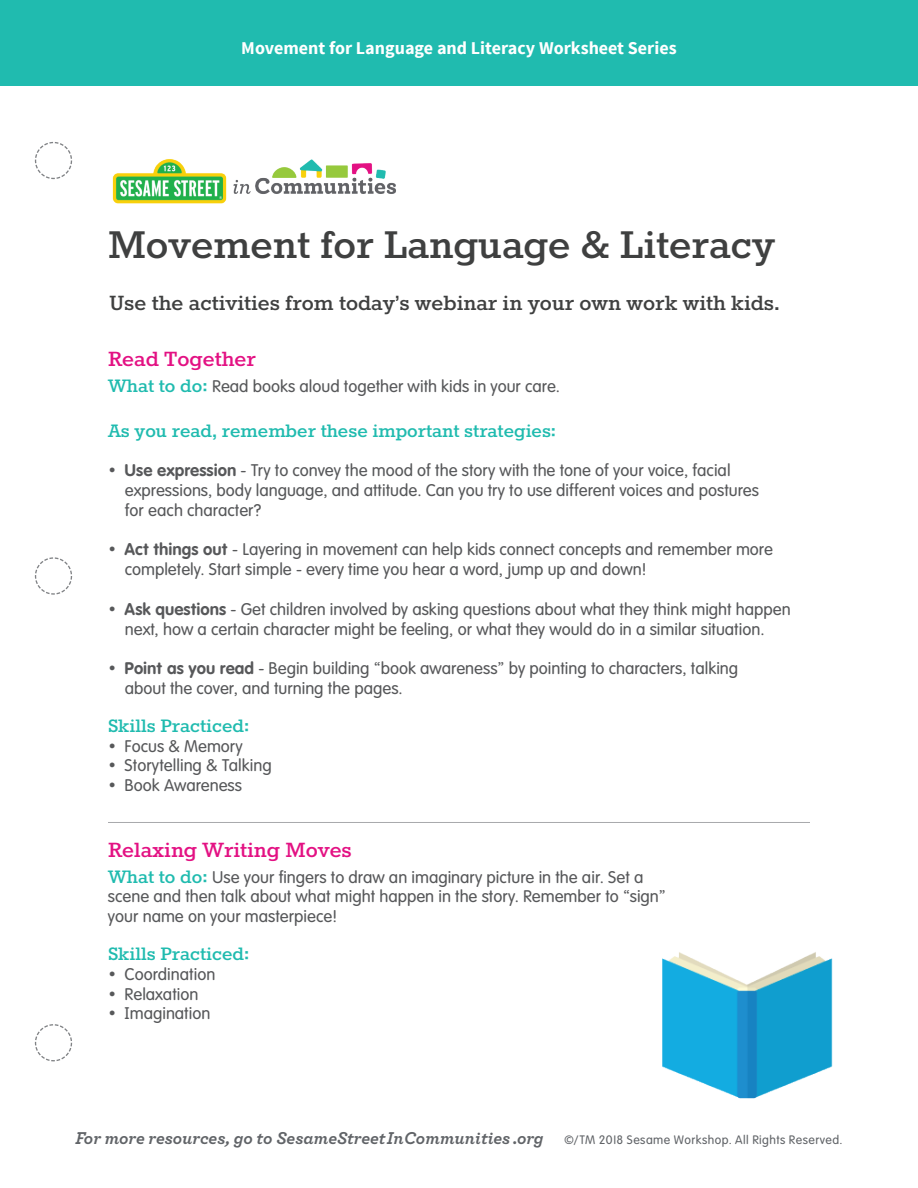
<style>
.page{position:relative;width:918px;height:1188px;background:#fff}
.page>*{position:absolute;margin:0;border:0;box-sizing:border-box;transform-origin:0 0}
.t1{font:700 45px "Rokkitt";color:#3f4040}
.t2{font:700 24px "Rokkitt";color:#3f4040}
.t3{font:700 24px "Rokkitt";color:#e31183}
.t4{font:700 21px "Rokkitt";color:#20bbaf}
.t5{font:italic 700 18px "Archer";color:#616468}
.t6{font:700 18px "Source Sans Pro";color:#fff}
.t7{font:16.5px/19.8px "Sesame Wkshp";color:#57585a}
.s1{font-family:"Rokkitt";font-weight:700;font-size:21px;color:#20bbaf}
.s2{font-weight:700}
.s3{font-family:"Sesame Wkshp";font-weight:400;font-style:normal;font-size:12px}
</style>
<div class="page">
<img style="left:662px;top:952px;width:171px;height:147px">
<img style="left:112px;top:159px;width:284px;height:45px">
<div style="left:0;top:0;width:918px;height:86px;background:#20bbaf"></div>
<svg style="left:35px;top:142px;width:37px;height:37px"></svg>
<svg style="left:35px;top:557px;width:37px;height:38px"></svg>
<svg style="left:35px;top:1024px;width:37px;height:37px"></svg>
<hr style="left:108px;top:822px;width:702px;height:1px;background:#a8a9ad">
<p class="t6" style="left:241px;top:37px;width:437px">Movement for Language and Literacy Worksheet Series</p>
<h1 class="t1" style="left:108px;top:221px;width:669px">Movement for Language &amp; Literacy</h1>
<h2 class="t2" style="left:109px;top:291px;width:672px">Use the activities from today’s webinar in your own work with kids.</h2>
<h2 class="t3" style="left:108px;top:347px;width:149px">Read Together</h2>
<p class="t7" style="left:108px;top:376px;width:454px"><span class="s1">What to do:</span> Read books aloud together with kids in your care.</p>
<p class="t4" style="left:108px;top:419px;width:450px">As you read, remember these important strategies:</p>
<p class="t7" style="left:125px;top:461px;width:636px;text-indent:-17px">• <span class="s2">Use expression</span> - Try to convey the mood of the story with the tone of your voice, facial expressions, body language, and attitude. Can you try to use different voices and postures for each character?</p>
<p class="t7" style="left:125px;top:540px;width:650px;text-indent:-17px">• <span class="s2">Act things out</span> - Layering in movement can help kids connect concepts and remember more completely. Start simple - every time you hear a word, jump up and down!</p>
<p class="t7" style="left:108px;top:599px;width:684px;text-align:center">• <span class="s2">Ask questions</span> - Get children involved by asking questions about what they think might happen next, how a certain character might be feeling, or what they would do in a similar situation.</p>
<p class="t7" style="left:125px;top:659px;width:615px;text-indent:-17px">• <span class="s2">Point as you read</span> - Begin building “book awareness” by pointing to characters, talking about the cover, and turning the pages.</p>
<p class="t4" style="left:108px;top:715px;width:143px">Skills Practiced:</p>
<p class="t7" style="left:108px;top:736px;width:136px">• Focus &amp; Memory</p>
<p class="t7" style="left:108px;top:756px;width:165px">• Storytelling &amp; Talking</p>
<p class="t7" style="left:108px;top:776px;width:136px">• Book Awareness</p>
<h2 class="t3" style="left:108px;top:838px;width:245px">Relaxing Writing Moves</h2>
<p class="t7" style="left:108px;top:867px;width:559px"><span class="s1">What to do:</span> Use your fingers to draw an imaginary picture in the air. Set a scene and then talk about what might happen in the story. Remember to “sign” your name on your masterpiece!</p>
<p class="t4" style="left:108px;top:943px;width:143px">Skills Practiced:</p>
<p class="t7" style="left:108px;top:964px;width:109px">• Coordination</p>
<p class="t7" style="left:108px;top:984px;width:92px">• Relaxation</p>
<p class="t7" style="left:108px;top:1004px;width:104px">• Imagination</p>
<p class="t5" style="left:75px;top:1124px;width:769px">For more resources, go to SesameStreetInCommunities .org <span class="s3">©/TM 2018 Sesame Workshop. All Rights Reserved.</span></p>
</div>
